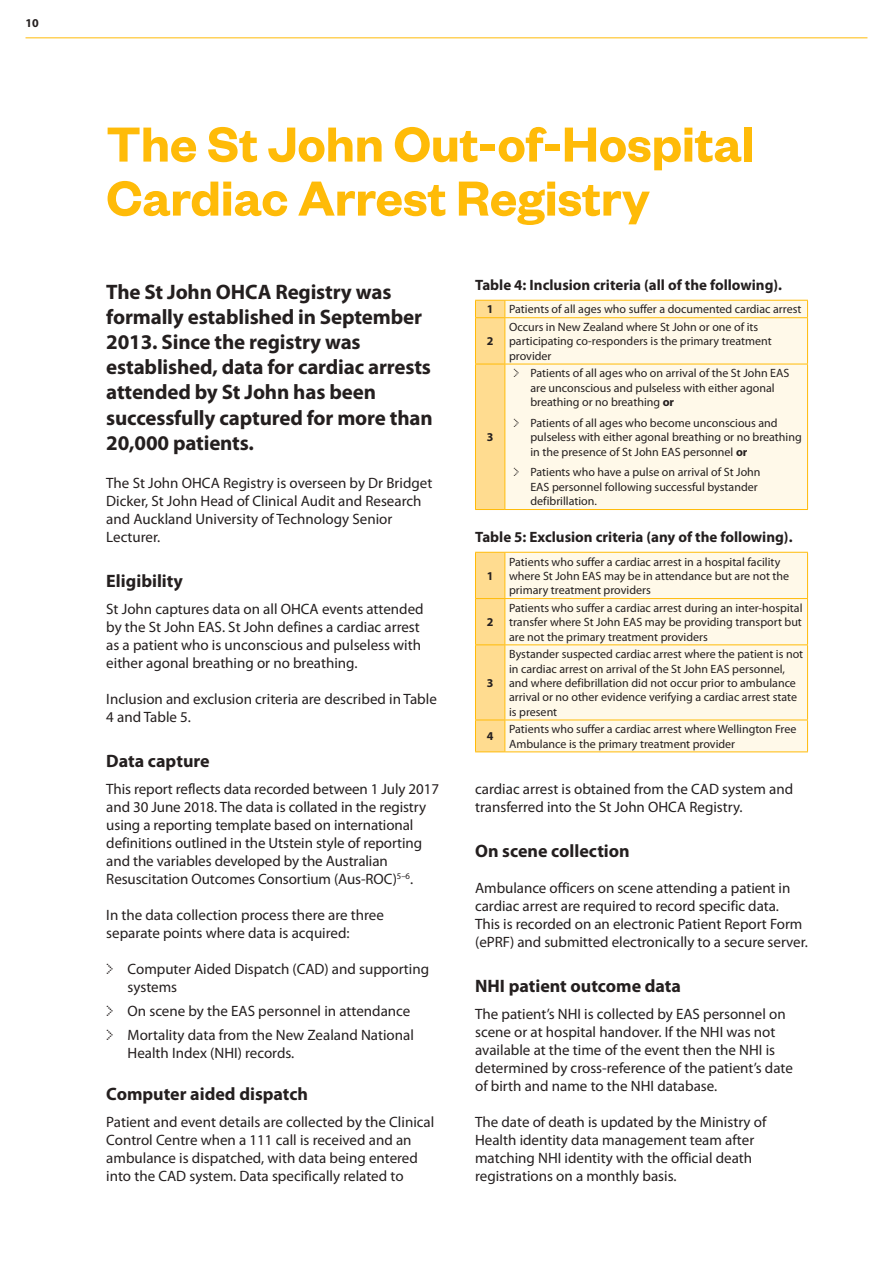
<style>
.page{position:relative;width:893px;height:1263px;background:#fff}
.page>*{position:absolute;margin:0;border:0;box-sizing:border-box;transform-origin:0 0}
.t1{font:600 54px/54px "Founders Grotesk";color:#ffbb08}
.t2{font:700 21px/25.2px "Myriad Pro";letter-spacing:-.01em;color:#241f1f}
.t3{font:700 18px "Myriad Pro";color:#241f1f}
.t4{font:15px/18px "Myriad Pro";color:#241f1f}
.t5{font:700 15px "Myriad Pro";color:#241f1f}
.t6{font:12px/14.4px "Myriad Pro";color:#241f1f}
.t7{font:700 12px "Myriad Pro";color:#241f1f}
.s1{font-family:"Dot Matrix One"}
.s2{font-weight:700}
</style>
<div class="page">
<hr style="left:26px;top:37px;width:841px;height:1px;background:#ffbb08">
<div style="left:505px;top:301px;width:302px;height:208px;background:#fff9e9"></div>
<hr style="left:807px;top:318px;width:1px;height:46px;background:#ffbb08">
<hr style="left:505px;top:364px;width:303px;height:1px;background:#ffbb08">
<hr style="left:807px;top:364px;width:1px;height:145px;background:#ffbb08">
<hr style="left:505px;top:509px;width:303px;height:1px;background:#ffbb08">
<hr style="left:505px;top:300px;width:303px;height:1px;background:#ffbb08">
<hr style="left:505px;top:317px;width:303px;height:1px;background:#ffbb08">
<div style="left:475px;top:300px;width:30px;height:209px;background:#ffdc90"></div>
<svg style="left:807px;top:301px;width:1px;height:16px"></svg>
<hr style="left:475px;top:317px;width:30px;height:1px;background:#ffbb08">
<hr style="left:475px;top:318px;width:1px;height:46px;background:#ffbb08">
<hr style="left:504px;top:318px;width:1px;height:46px;background:#ffbb08">
<hr style="left:475px;top:364px;width:1px;height:145px;background:#ffbb08">
<hr style="left:504px;top:364px;width:1px;height:145px;background:#ffbb08">
<hr style="left:475px;top:364px;width:30px;height:1px;background:#ffbb08">
<hr style="left:475px;top:509px;width:30px;height:1px;background:#ffbb08">
<div style="left:476px;top:553px;width:28px;height:198px;background:#ffdc90"></div>
<div style="left:505px;top:553px;width:302px;height:198px;background:#fff9e9"></div>
<hr style="left:807px;top:599px;width:1px;height:45px;background:#ffbb08">
<hr style="left:505px;top:644px;width:303px;height:1px;background:#ffbb08">
<hr style="left:807px;top:645px;width:1px;height:75px;background:#ffbb08">
<hr style="left:505px;top:720px;width:303px;height:1px;background:#ffbb08">
<hr style="left:807px;top:720px;width:1px;height:31px;background:#ffbb08">
<hr style="left:505px;top:751px;width:303px;height:1px;background:#ffbb08">
<hr style="left:475px;top:552px;width:30px;height:1px;background:#ffbb08">
<hr style="left:475px;top:553px;width:1px;height:45px;background:#ffbb08">
<hr style="left:505px;top:552px;width:303px;height:1px;background:#ffbb08">
<hr style="left:505px;top:598px;width:303px;height:1px;background:#ffbb08">
<hr style="left:504px;top:553px;width:1px;height:45px;background:#ffbb08">
<hr style="left:807px;top:553px;width:1px;height:45px;background:#ffbb08">
<hr style="left:475px;top:598px;width:30px;height:1px;background:#ffbb08">
<hr style="left:475px;top:599px;width:1px;height:45px;background:#ffbb08">
<hr style="left:504px;top:599px;width:1px;height:45px;background:#ffbb08">
<hr style="left:475px;top:645px;width:1px;height:75px;background:#ffbb08">
<hr style="left:504px;top:645px;width:1px;height:75px;background:#ffbb08">
<hr style="left:475px;top:720px;width:1px;height:31px;background:#ffbb08">
<hr style="left:504px;top:720px;width:1px;height:31px;background:#ffbb08">
<hr style="left:475px;top:644px;width:30px;height:1px;background:#ffbb08">
<hr style="left:475px;top:720px;width:30px;height:1px;background:#ffbb08">
<hr style="left:475px;top:751px;width:30px;height:1px;background:#ffbb08">
<p class="t7" style="left:26px;top:15px;width:15px">10</p>
<h1 class="t1" style="left:106px;top:115px;width:650px">The St John Out-of-Hospital<br>Cardiac Arrest Registry</h1>
<h2 class="t2" style="left:106px;top:278px;width:328px">The St John OHCA Registry was formally established in September<br>2013. Since the registry was established, data for cardiac arrests attended by St John has been successfully captured for more than<br>20,000 patients.</h2>
<p class="t4" style="left:106px;top:473px;width:327px">The St John OHCA Registry is overseen by Dr Bridget Dicker, St John Head of Clinical Audit and Research and Auckland University of Technology Senior Lecturer.</p>
<p class="t3" style="left:106px;top:569px;width:78px">Eligibility</p>
<p class="t4" style="left:106px;top:599px;width:319px">St John captures data on all OHCA events attended by the St John EAS. St John defines a cardiac arrest as a patient who is unconscious and pulseless with either agonal breathing or no breathing.</p>
<p class="t4" style="left:106px;top:689px;width:332px">Inclusion and exclusion criteria are described in Table<br>4 and Table 5.</p>
<p class="t3" style="left:106px;top:749px;width:105px">Data capture</p>
<p class="t4" style="left:106px;top:779px;width:334px">This report reflects data recorded between 1 July 2017 and 30 June 2018. The data is collated in the registry using a reporting template based on international definitions outlined in the Utstein style of reporting and the variables developed by the Australian Resuscitation Outcomes Consortium (Aus-ROC)<sup>5–6</sup>.</p>
<p class="t4" style="left:106px;top:905px;width:279px">In the data collection process there are three separate points where data is acquired:</p>
<p class="t4" style="left:128px;top:959px;width:303px;text-indent:-21px"><span class="s1">&gt;</span> Computer Aided Dispatch (CAD) and supporting systems</p>
<p class="t4" style="left:106px;top:998px;width:309px;line-height:24.5px"><span class="s1">&gt;</span> On scene by the EAS personnel in attendance <span class="s1">&gt;</span> Mortality data from the New Zealand National</p>
<p class="t4" style="left:128px;top:1044px;width:168px">Health Index (NHI) records.</p>
<p class="t3" style="left:106px;top:1082px;width:203px">Computer aided dispatch</p>
<p class="t4" style="left:106px;top:1112px;width:330px">Patient and event details are collected by the Clinical Control Centre when a 111 call is received and an ambulance is dispatched, with data being entered into the CAD system. Data specifically related to</p>
<p class="t5" style="left:475px;top:275px;width:308px">Table 4: Inclusion criteria (all of the following).</p>
<p class="t7" style="left:487px;top:302px;width:8px">1</p>
<p class="t6" style="left:509px;top:302px;width:294px">Patients of all ages who suffer a documented cardiac arrest</p>
<p class="t7" style="left:487px;top:333px;width:8px">2</p>
<p class="t6" style="left:509px;top:320px;width:264px">Occurs in New Zealand where St John or one of its participating co-responders is the primary treatment provider</p>
<p class="t6" style="left:530px;top:366px;width:261px;text-indent:-17px"><span class="s1">&gt;</span> Patients of all ages who on arrival of the St John EAS are unconscious and pulseless with either agonal breathing or no breathing <span class="s2">or</span></p>
<p class="t6" style="left:530px;top:415px;width:273px;text-indent:-17px"><span class="s1">&gt;</span> Patients of all ages who become unconscious and pulseless with either agonal breathing or no breathing in the presence of St John EAS personnel <span class="s2">or</span></p>
<p class="t6" style="left:530px;top:465px;width:232px;text-indent:-17px"><span class="s1">&gt;</span> Patients who have a pulse on arrival of St John<br>EAS personnel following successful bystander defibrillation.</p>
<p class="t5" style="left:475px;top:527px;width:319px">Table 5: Exclusion criteria (any of the following).</p>
<p class="t7" style="left:487px;top:568px;width:8px">1</p>
<p class="t7" style="left:487px;top:429px;width:8px">3</p>
<p class="t6" style="left:509px;top:554px;width:282px">Patients who suffer a cardiac arrest in a hospital facility where St John EAS may be in attendance but are not the primary treatment providers</p>
<p class="t7" style="left:487px;top:614px;width:8px">2</p>
<p class="t7" style="left:487px;top:675px;width:8px">3</p>
<p class="t6" style="left:509px;top:600px;width:295px;text-align:justify">Patients who suffer a cardiac arrest during an inter-hospital transfer where St John EAS may be providing transport but are not the primary treatment providers</p>
<p class="t6" style="left:509px;top:647px;width:296px">Bystander suspected cardiac arrest where the patient is not in cardiac arrest on arrival of the St John EAS personnel, and where defibrillation did not occur prior to ambulance arrival or no other evidence verifying a cardiac arrest state is present</p>
<p class="t7" style="left:487px;top:728px;width:8px">4</p>
<p class="t6" style="left:509px;top:722px;width:289px">Patients who suffer a cardiac arrest where Wellington Free<br>Ambulance is the primary treatment provider</p>
<p class="t4" style="left:475px;top:779px;width:320px">cardiac arrest is obtained from the CAD system and transferred into the St John OHCA Registry.</p>
<p class="t3" style="left:475px;top:839px;width:156px">On scene collection</p>
<p class="t4" style="left:475px;top:878px;width:334px">Ambulance officers on scene attending a patient in cardiac arrest are required to record specific data.<br>This is recorded on an electronic Patient Report Form (ePRF) and submitted electronically to a secure server.</p>
<p class="t3" style="left:475px;top:974px;width:207px">NHI patient outcome data</p>
<p class="t4" style="left:475px;top:1004px;width:319px">The patient’s NHI is collected by EAS personnel on scene or at hospital handover. If the NHI was not available at the time of the event then the NHI is determined by cross-reference of the patient’s date of birth and name to the NHI database.</p>
<p class="t4" style="left:475px;top:1112px;width:293px">The date of death is updated by the Ministry of Health identity data management team after matching NHI identity with the official death registrations on a monthly basis.</p>
</div>
